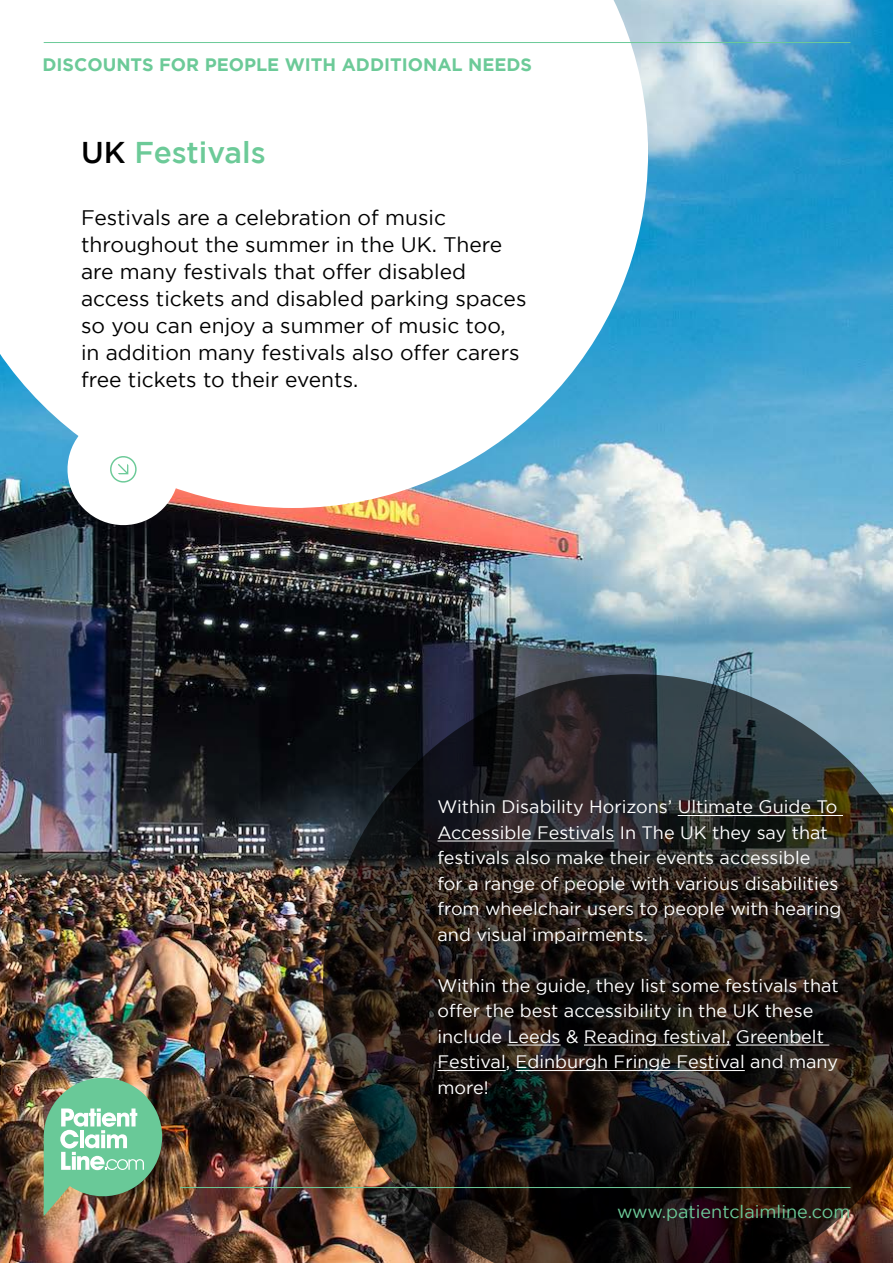
<style>
.page{position:relative;width:893px;height:1263px;background:#fff}
.page>*{position:absolute;margin:0;border:0;box-sizing:border-box;transform-origin:0 0}
.t1{font:500 30px "Gotham";color:#6cca98}
.t2{font:21px/27px "Gotham";color:#000}
.t3{font:18px/25.5px "Gotham";color:#fff}
.t4{font:700 18px "Gotham";color:#6cca98}
.t5{font:18px "Gotham";color:#6cca98}
.s1{color:#000}
</style>
<div class="page">
<img style="left:0;top:0;width:893px;height:1263px">
<img style="left:323px;top:674px;width:570px;height:589px">
<svg style="left:0;top:0;width:648px;height:508px"></svg>
<img style="left:44px;top:1078px;width:118px;height:138px">
<hr style="left:180px;top:1187px;width:670px;height:1px;background:#6cca98">
<hr style="left:44px;top:42px;width:806px;height:1px;background:#6cca98">
<svg style="left:62px;top:408px;width:123px;height:123px"></svg>
<hr style="left:678px;top:815px;width:165px;height:1px;background:#fff">
<hr style="left:437px;top:841px;width:177px;height:1px;background:#fff">
<hr style="left:507px;top:1045px;width:54px;height:1px;background:#fff">
<hr style="left:584px;top:1045px;width:146px;height:1px;background:#fff">
<hr style="left:736px;top:1045px;width:93px;height:1px;background:#fff">
<hr style="left:437px;top:1070px;width:69px;height:1px;background:#fff">
<hr style="left:516px;top:1070px;width:229px;height:1px;background:#fff">
<p class="t4" style="left:43px;top:58px;width:491px">DISCOUNTS FOR PEOPLE WITH ADDITIONAL NEEDS</p>
<h1 class="t1" style="left:81px;top:141px;width:186px"><span class="s1">UK</span> Festivals</h1>
<p class="t2" style="left:81px;top:205px;width:447px">Festivals are a celebration of music throughout the summer in the UK. There are many festivals that offer disabled access tickets and disabled parking spaces so you can enjoy a summer of music too, in addition many festivals also offer carers free tickets to their events.</p>
<p class="t3" style="left:437px;top:795px;width:406px">Within Disability Horizons’ Ultimate Guide To Accessible Festivals In The UK they say that festivals also make their events accessible<br>for a range of people with various disabilities from wheelchair users to people with hearing and visual impairments.</p>
<p class="t3" style="left:437px;top:974px;width:403px">Within the guide, they list some festivals that offer the best accessibility in the UK these include Leeds &amp; Reading festival, Greenbelt Festival, Edinburgh Fringe Festival and many more!</p>
<p class="t5" style="left:617px;top:1205px;width:235px">www.patientclaimline.com</p>
</div>
